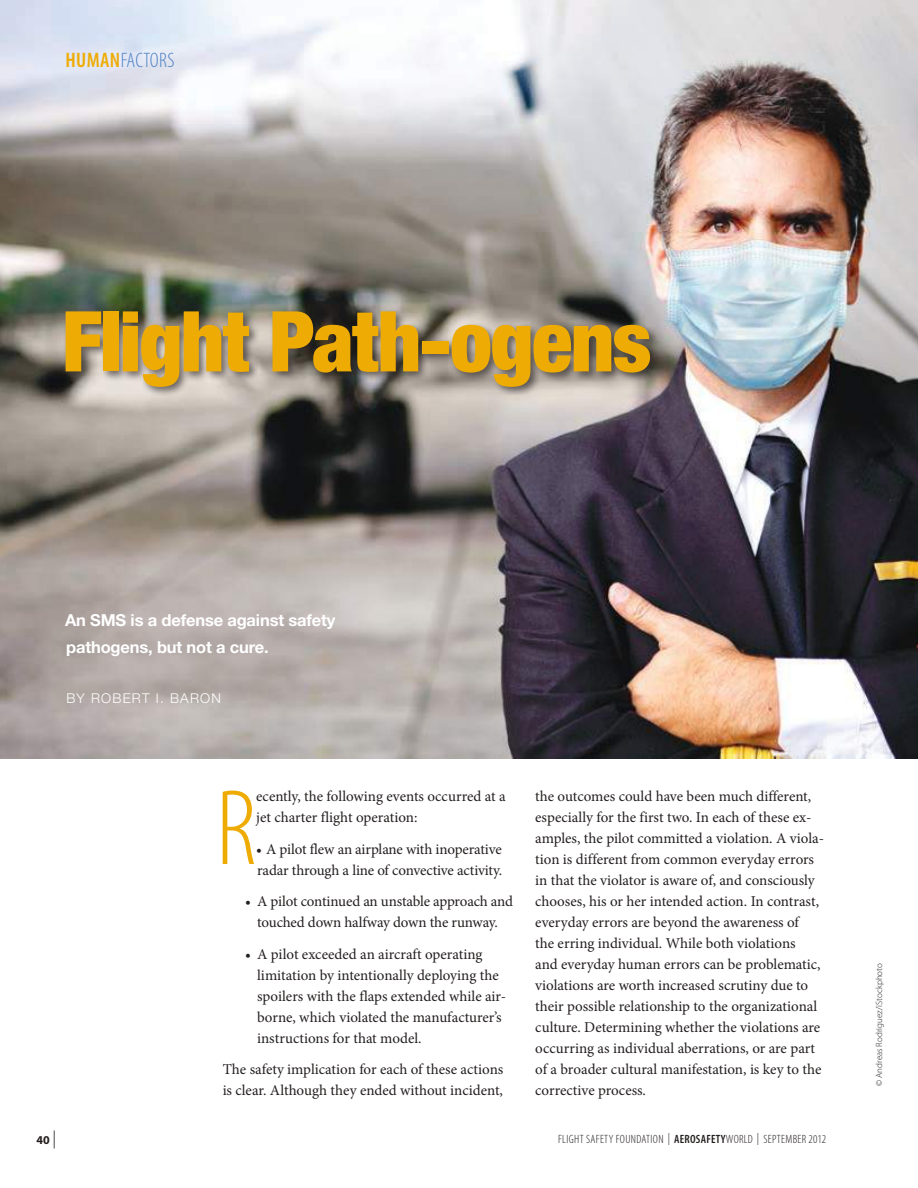
<style>
.page{position:relative;width:918px;height:1188px;background:#fff}
.page>*{position:absolute;margin:0;border:0;box-sizing:border-box;transform-origin:0 0}
.t1{font:300 condensed 108.45px "Myriad Pro";color:#eeab03}
.t2{font:900 condensed 84px "Helvetica Neue";letter-spacing:-.025em;color:#eeab03}
.t3{font:300 condensed 21px "Myriad Pro";letter-spacing:.01em;color:#4f82c3}
.t4{font:700 16.5px/27px "Helvetica Neue";letter-spacing:-.01em;color:#fff}
.t5{font:15px/21px "Minion Pro";letter-spacing:-.005em;color:#241f1f}
.t6{font:300 13.5px "Helvetica Neue";letter-spacing:.09em;color:#fff}
.t7{font:300 condensed 12px "Myriad Pro";letter-spacing:.03em;color:#241f1f}
.t8{font:700 12px "Myriad Pro";color:#241f1f}
.t9{font:300 9px "Myriad Pro";color:#241f1f}
.s1{font-weight:600;color:#eeab03}
.s2{font-weight:300;font-size:18px}
.s3{font-weight:600}
</style>
<div class="page">
<img style="left:0;top:0;width:918px;height:758px">
<div style="left:63px;top:308px;width:598px;height:89px;background:#241f1f;opacity:.62"></div>
<h3 class="t3" style="left:66px;top:47px;width:110px"><span class="s1">HUMAN</span>FACTORS</h3>
<h2 class="t2" style="left:62px;top:290px;width:591px">Flight Path-ogens</h2>
<p class="t4" style="left:65px;top:607px;width:272px">An SMS is a defense against safety pathogens, but not a cure.</p>
<p class="t6" style="left:66px;top:690px;width:156px">BY ROBERT I. BARON</p>
<h1 class="t1" style="left:216px;top:764px;width:42px">R</h1>
<p class="t5" style="left:256px;top:786px;width:251px">ecently, the following events occurred at a jet charter flight operation:</p>
<p class="t5" style="left:256px;top:838px;width:247px">• A pilot flew an airplane with inoperative radar through a line of convective activity.</p>
<p class="t5" style="left:245px;top:891px;width:270px;text-align:center">• A pilot continued an unstable approach and touched down halfway down the runway.</p>
<p class="t5" style="left:257px;top:943px;width:250px;text-indent:-12px">• A pilot exceeded an aircraft operating limitation by intentionally deploying the spoilers with the flaps extended while air&shy;borne, which violated the manufacturer’s instructions for that model.</p>
<p class="t5" style="left:223px;top:1059px;width:282px">The safety implication for each of these actions is clear. Although they ended without incident,</p>
<p class="t5" style="left:535px;top:786px;width:290px">the outcomes could have been much different, especially for the first two. In each of these ex&shy;amples, the pilot committed a violation. A viola&shy;tion is different from common everyday errors in that the violator is aware of, and consciously chooses, his or her intended action. In contrast, everyday errors are beyond the awareness of<br>the erring individual. While both violations<br>and everyday human errors can be problematic, violations are worth increased scrutiny due to their possible relationship to the organizational culture. Determining whether the violations are occurring as individual aberrations, or are part of a broader cultural manifestation, is key to the corrective process.</p>
<p class="t8" style="left:37px;top:1132px;width:21px">40 <span class="s2">|</span></p>
<p class="t7" style="left:558px;top:1132px;width:270px">FLIGHT SAFETY FOUNDATION | <span class="s3">AEROSAFETY</span>WORLD | SEPTEMBER 2012</p>
<p class="t9" style="left:874px;top:1086px;width:124px;rotate:-90deg">© Andreas Rodriguez/iStockphoto</p>
</div>
